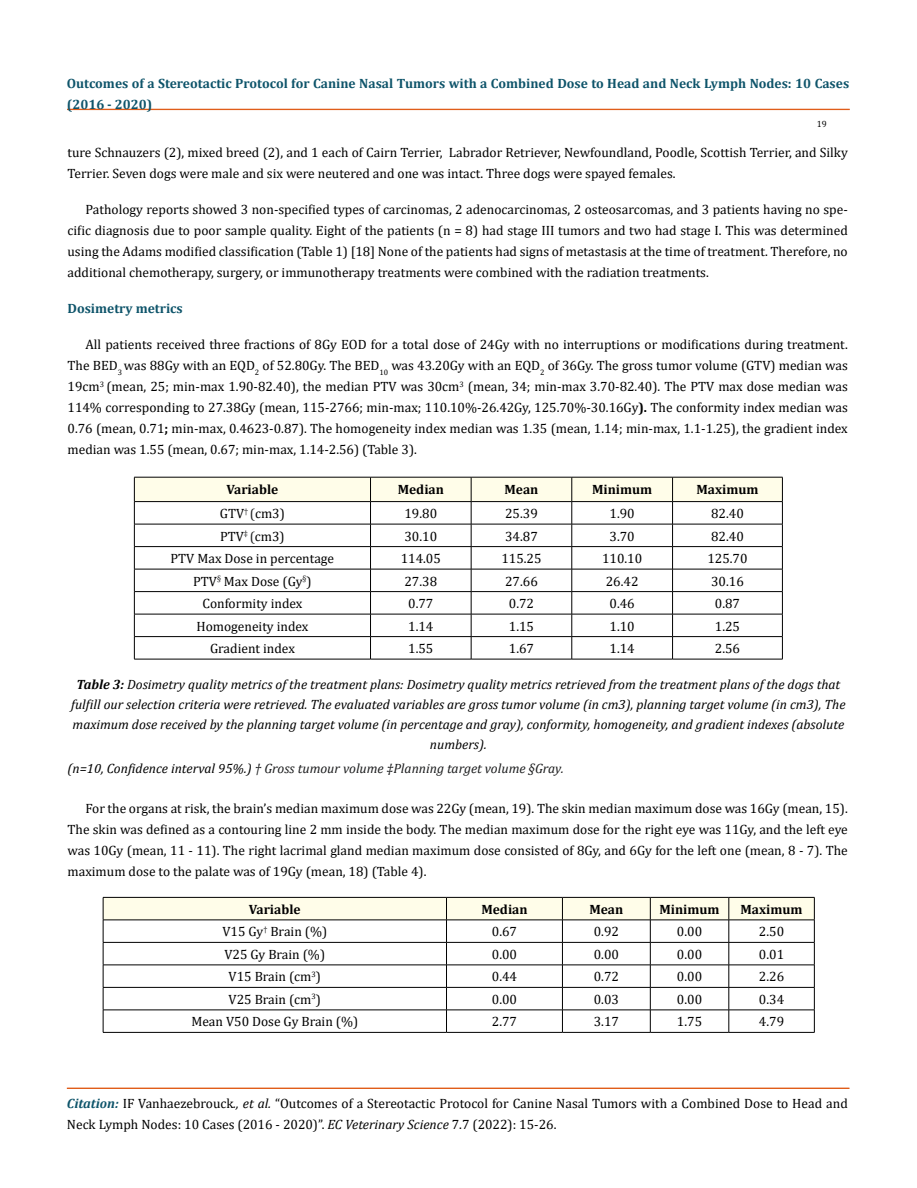
<style>
.page{position:relative;width:917px;height:1188px;background:#fff}
.page>*{position:absolute;margin:0;border:0;box-sizing:border-box;transform-origin:0 0}
.t1{font:13.5px/21px "Cambria";color:#000;text-align:justify}
.t2{font:italic 13.5px/20.2px "Cambria";color:#000;text-align:center}
.t3{font:700 13.5px/21px "Cambria";color:#0e546a}
.t4{font:italic 13.5px "Cambria";color:#1c1d1e}
.t5{font:700 13.5px "Cambria";color:#000}
.t6{font:9px "Cambria";color:#000}
.s1{font-weight:700}
.s2{color:#1c1d1e}
.s3{color:#000}
.s4{font-weight:700;font-style:italic;color:#0e546a}
.s5{font-style:italic}
</style>
<div class="page">
<div style="left:67px;top:109px;width:782px;height:1px;border:1px solid #e05d1a"></div>
<div style="left:67px;top:1088px;width:782px;height:1px;border:1px solid #e05d1a"></div>
<svg style="left:134px;top:477px;width:649px;height:182px"></svg>
<hr style="left:134px;top:659px;width:236px;height:1px;background:#000">
<hr style="left:370px;top:659px;width:101px;height:1px;background:#000">
<hr style="left:471px;top:659px;width:100px;height:1px;background:#000">
<hr style="left:571px;top:659px;width:101px;height:1px;background:#000">
<hr style="left:672px;top:659px;width:110px;height:1px;background:#000">
<svg style="left:103px;top:897px;width:712px;height:135px"></svg>
<hr style="left:103px;top:1032px;width:343px;height:1px;background:#000">
<hr style="left:446px;top:1032px;width:116px;height:1px;background:#000">
<hr style="left:562px;top:1032px;width:88px;height:1px;background:#000">
<hr style="left:650px;top:1032px;width:78px;height:1px;background:#000">
<hr style="left:728px;top:1032px;width:86px;height:1px;background:#000">
<p class="t3" style="left:67px;top:72px;width:783px">Outcomes of a Stereotactic Protocol for Canine Nasal Tumors with a Combined Dose to Head and Neck Lymph Nodes: 10 Cases (2016 - 2020)</p>
<p class="t6" style="left:816px;top:118px;width:11px">19</p>
<p class="t1" style="left:68px;top:142px;width:781px">ture Schnauzers (2), mixed breed (2), and 1 each of Cairn Terrier, Labrador Retriever, Newfoundland, Poodle, Scottish Terrier, and Silky<br>Terrier. Seven dogs were male and six were neutered and one was intact. Three dogs were spayed females.</p>
<p class="t1" style="left:68px;top:199px;width:781px;text-indent:18px">Pathology reports showed 3 non-specified types of carcinomas, 2 adenocarcinomas, 2 osteosarcomas, and 3 patients having no spe&shy;cific diagnosis due to poor sample quality. Eight of the patients (n = 8) had stage III tumors and two had stage I. This was determined using the Adams modified classification (Table 1) [18] None of the patients had signs of metastasis at the time of treatment. Therefore, no additional chemotherapy, surgery, or immunotherapy treatments were combined with the radiation treatments.</p>
<p class="t3" style="left:68px;top:298px;width:117px">Dosimetry metrics</p>
<p class="t1" style="left:67px;top:334px;width:781px;text-indent:18px">All patients received three fractions of 8Gy EOD for a total dose of 24Gy with no interruptions or modifications during treatment.<br>The BED<sub>3</sub> was 88Gy with an EQD<sub>2</sub> of 52.80Gy. The BED<sub>10</sub> was 43.20Gy with an EQD<sub>2</sub> of 36Gy. The gross tumor volume (GTV) median was 19cm<sup>3</sup> (mean, 25; min-max 1.90-82.40), the median PTV was 30cm<sup>3</sup> (mean, 34; min-max 3.70-82.40). The PTV max dose median was 114% corresponding to 27.38Gy (mean, 115-2766; min-max; 110.10%-26.42Gy, 125.70%-30.16Gy<span class="s1">).</span> The conformity index median was 0.76 (mean, 0.71<span class="s1">;</span> min-max, 0.4623-0.87). The homogeneity index median was 1.35 (mean, 1.14; min-max, 1.1-1.25), the gradient index median was 1.55 (mean, 0.67; min-max, 1.14-2.56) (Table 3).</p>
<p class="t5" style="left:226px;top:480px;width:53px">Variable</p>
<p class="t5" style="left:397px;top:480px;width:48px">Median</p>
<p class="t5" style="left:504px;top:480px;width:35px">Mean</p>
<p class="t5" style="left:592px;top:480px;width:62px">Minimum</p>
<p class="t5" style="left:696px;top:480px;width:64px">Maximum</p>
<p class="t1" style="left:220px;top:503px;width:66px">GTV<sup>†</sup> <span class="s2">(</span>cm3)</p>
<p class="t1" style="left:404px;top:503px;width:34px">19.80</p>
<p class="t1" style="left:505px;top:503px;width:34px">25.39</p>
<p class="t1" style="left:609px;top:503px;width:27px">1.90</p>
<p class="t1" style="left:711px;top:503px;width:34px">82.40</p>
<p class="t1" style="left:220px;top:525px;width:66px">PTV<sup>‡</sup> <span class="s2">(</span>cm3)</p>
<p class="t1" style="left:404px;top:525px;width:34px">30.10</p>
<p class="t1" style="left:505px;top:525px;width:34px">34.87</p>
<p class="t1" style="left:609px;top:525px;width:27px">3.70</p>
<p class="t1" style="left:711px;top:525px;width:34px">82.40</p>
<p class="t1" style="left:171px;top:548px;width:165px">PTV Max Dose in percentage</p>
<p class="t1" style="left:401px;top:548px;width:42px">114.05</p>
<p class="t1" style="left:501px;top:548px;width:42px">115.25</p>
<p class="t1" style="left:602px;top:548px;width:42px">110.10</p>
<p class="t1" style="left:707px;top:548px;width:42px">125.70</p>
<p class="t1" style="left:193px;top:570px;width:120px">PTV<sup>§</sup> Max Dose (Gy<sup>§</sup>)</p>
<p class="t1" style="left:404px;top:570px;width:34px">27.38</p>
<p class="t1" style="left:505px;top:570px;width:34px">27.66</p>
<p class="t1" style="left:606px;top:570px;width:34px">26.42</p>
<p class="t1" style="left:711px;top:570px;width:34px">30.16</p>
<p class="t1" style="left:202px;top:593px;width:102px">Conformity index</p>
<p class="t1" style="left:408px;top:593px;width:27px">0.77</p>
<p class="t1" style="left:509px;top:593px;width:27px">0.72</p>
<p class="t1" style="left:609px;top:593px;width:27px">0.46</p>
<p class="t1" style="left:715px;top:593px;width:27px">0.87</p>
<p class="t1" style="left:196px;top:615px;width:114px">Homogeneity index</p>
<p class="t1" style="left:408px;top:615px;width:27px">1.14</p>
<p class="t1" style="left:509px;top:615px;width:27px">1.15</p>
<p class="t1" style="left:609px;top:615px;width:27px">1.10</p>
<p class="t1" style="left:715px;top:615px;width:27px">1.25</p>
<p class="t1" style="left:210px;top:638px;width:86px">Gradient index</p>
<p class="t1" style="left:408px;top:638px;width:27px">1.55</p>
<p class="t1" style="left:509px;top:638px;width:27px">1.67</p>
<p class="t1" style="left:609px;top:638px;width:27px">1.14</p>
<p class="t1" style="left:715px;top:638px;width:27px">2.56</p>
<p class="t2" style="left:71px;top:673px;width:776px"><span class="s1">Table 3:</span> Dosimetry quality metrics of the treatment plans: Dosimetry quality metrics retrieved from the treatment plans of the dogs that fulfill our selection criteria were retrieved. The evaluated variables are gross tumor volume (in cm3), planning target volume (in cm3), The maximum dose received by the planning target volume (in percentage and gray), conformity, homogeneity, and gradient indexes (absolute numbers).</p>
<p class="t4" style="left:67px;top:759px;width:497px"><span class="s3">(n=10, Confidence interval 95%.)</span> † Gross tumour volume ‡Planning target volume §Gray.</p>
<p class="t1" style="left:67px;top:798px;width:781px;text-indent:18px">For the organs at risk, the brain’s median maximum dose was 22Gy (mean, 19). The skin median maximum dose was 16Gy (mean, 15).<br>The skin was defined as a contouring line 2 mm inside the body. The median maximum dose for the right eye was 11Gy, and the left eye was 10Gy (mean, 11 - 11). The right lacrimal gland median maximum dose consisted of 8Gy, and 6Gy for the left one (mean, 8 - 7). The maximum dose to the palate was of 19Gy (mean, 18) (Table 4).</p>
<p class="t5" style="left:249px;top:900px;width:53px">Variable</p>
<p class="t5" style="left:481px;top:900px;width:48px">Median</p>
<p class="t5" style="left:589px;top:900px;width:35px">Mean</p>
<p class="t5" style="left:659px;top:900px;width:62px">Minimum</p>
<p class="t5" style="left:740px;top:900px;width:64px">Maximum</p>
<p class="t1" style="left:222px;top:921px;width:106px">V15 Gy<sup>†</sup> Brain (%)</p>
<p class="t1" style="left:492px;top:921px;width:27px">0.67</p>
<p class="t1" style="left:593px;top:921px;width:27px">0.92</p>
<p class="t1" style="left:677px;top:921px;width:27px">0.00</p>
<p class="t1" style="left:759px;top:921px;width:27px">2.50</p>
<p class="t1" style="left:224px;top:944px;width:102px">V25 Gy Brain (%)</p>
<p class="t1" style="left:492px;top:944px;width:27px">0.00</p>
<p class="t1" style="left:593px;top:944px;width:27px">0.00</p>
<p class="t1" style="left:677px;top:944px;width:27px">0.00</p>
<p class="t1" style="left:759px;top:944px;width:27px">0.01</p>
<p class="t1" style="left:228px;top:966px;width:94px">V15 Brain (cm<sup>3</sup>)</p>
<p class="t1" style="left:492px;top:966px;width:27px">0.44</p>
<p class="t1" style="left:593px;top:966px;width:27px">0.72</p>
<p class="t1" style="left:677px;top:966px;width:27px">0.00</p>
<p class="t1" style="left:759px;top:966px;width:27px">2.26</p>
<p class="t1" style="left:228px;top:989px;width:94px">V25 Brain (cm<sup>3</sup>)</p>
<p class="t1" style="left:492px;top:989px;width:27px">0.00</p>
<p class="t1" style="left:593px;top:989px;width:27px">0.03</p>
<p class="t1" style="left:677px;top:989px;width:27px">0.00</p>
<p class="t1" style="left:759px;top:989px;width:27px">0.34</p>
<p class="t1" style="left:191px;top:1011px;width:168px">Mean V50 Dose Gy Brain (%)</p>
<p class="t1" style="left:492px;top:1011px;width:27px">2.77</p>
<p class="t1" style="left:593px;top:1011px;width:27px">3.17</p>
<p class="t1" style="left:677px;top:1011px;width:27px">1.75</p>
<p class="t1" style="left:759px;top:1011px;width:27px">4.79</p>
<p class="t1" style="left:67px;top:1093px;width:782px"><span class="s4">Citation:</span> IF Vanhaezebrouck<span class="s5">., et al.</span> “Outcomes of a Stereotactic Protocol for Canine Nasal Tumors with a Combined Dose to Head and<br>Neck Lymph Nodes: 10 Cases (2016 - 2020)”. <span class="s5">EC Veterinary Science</span> 7.7 (2022): 15-26.</p>
</div>
